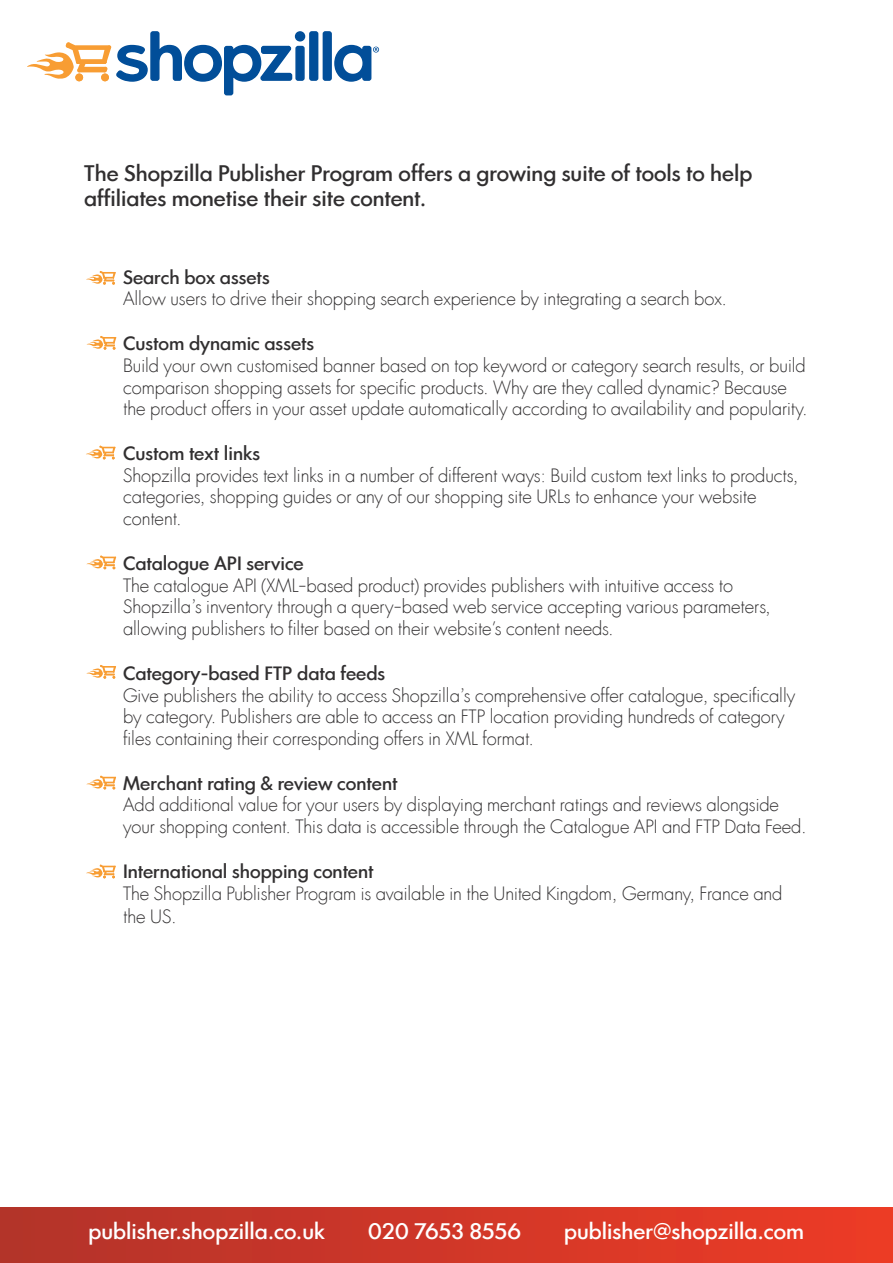
<style>
.page{position:relative;width:893px;height:1263px;background:#fff}
.page>*{position:absolute;margin:0;border:0;box-sizing:border-box;transform-origin:0 0}
.t1{font:500 21px/25.2px "Luz Sans";color:#312f30}
.t2{font:500 21px "Luz Sans";color:#fff}
.t3{font:300 18px/21.6px "Luz Sans";color:#312f30}
.t4{font:500 18px "Luz Sans";color:#312f30}
</style>
<div class="page">
<svg style="left:86px;top:271px;width:30px;height:14px"></svg>
<svg style="left:87px;top:336px;width:29px;height:14px"></svg>
<svg style="left:86px;top:446px;width:29px;height:13px"></svg>
<svg style="left:87px;top:555px;width:29px;height:14px"></svg>
<svg style="left:86px;top:665px;width:30px;height:14px"></svg>
<svg style="left:86px;top:776px;width:30px;height:13px"></svg>
<svg style="left:86px;top:864px;width:30px;height:14px"></svg>
<svg style="left:27px;top:31px;width:352px;height:65px"></svg>
<div style="left:0;top:1208px;width:893px;height:55px;background:linear-gradient(to right,#b2332a,#ee3b26)"></div>
<p class="t1" style="left:84px;top:161px;width:670px">The Shopzilla Publisher Program offers a growing suite of tools to help affiliates monetise their site content.</p>
<p class="t4" style="left:123px;top:266px;width:148px">Search box assets</p>
<p class="t3" style="left:123px;top:289px;width:606px">Allow users to drive their shopping search experience by integrating a search box.</p>
<p class="t4" style="left:123px;top:333px;width:193px">Custom dynamic assets</p>
<p class="t3" style="left:123px;top:355px;width:686px">Build your own customised banner based on top keyword or category search results, or build comparison shopping assets for specific products. Why are they called dynamic? Because the product offers in your asset update automatically according to availability and popularity.</p>
<p class="t4" style="left:123px;top:442px;width:138px">Custom text links</p>
<p class="t3" style="left:123px;top:465px;width:677px">Shopzilla provides text links in a number of different ways: Build custom text links to products, categories, shopping guides or any of our shopping site URLs to enhance your website content.</p>
<p class="t4" style="left:123px;top:552px;width:182px">Catalogue API service</p>
<p class="t3" style="left:123px;top:575px;width:649px">The catalogue API (XML-based product) provides publishers with intuitive access to<br>Shopzilla’s inventory through a query-based web service accepting various parameters, allowing publishers to filter based on their website's content needs.</p>
<p class="t4" style="left:123px;top:662px;width:264px">Category-based FTP data feeds</p>
<p class="t3" style="left:123px;top:685px;width:674px">Give publishers the ability to access Shopzilla’s comprehensive offer catalogue, specifically by category. Publishers are able to access an FTP location providing hundreds of category files containing their corresponding offers in XML format.</p>
<p class="t4" style="left:123px;top:772px;width:276px">Merchant rating &amp; review content</p>
<p class="t3" style="left:123px;top:794px;width:685px">Add additional value for your users by displaying merchant ratings and reviews alongside your shopping content. This data is accessible through the Catalogue API and FTP Data Feed.</p>
<p class="t4" style="left:123px;top:860px;width:252px">International shopping content</p>
<p class="t3" style="left:123px;top:882px;width:661px;line-height:23.4px">The Shopzilla Publisher Program is available in the United Kingdom, Germany, France and the US.</p>
<p class="t2" style="left:88px;top:1218px;width:238px">publisher.shopzilla.co.uk</p>
<p class="t2" style="left:368px;top:1218px;width:155px">020 7653 8556</p>
<p class="t2" style="left:564px;top:1218px;width:241px">publisher@shopzilla.com</p>
</div>
